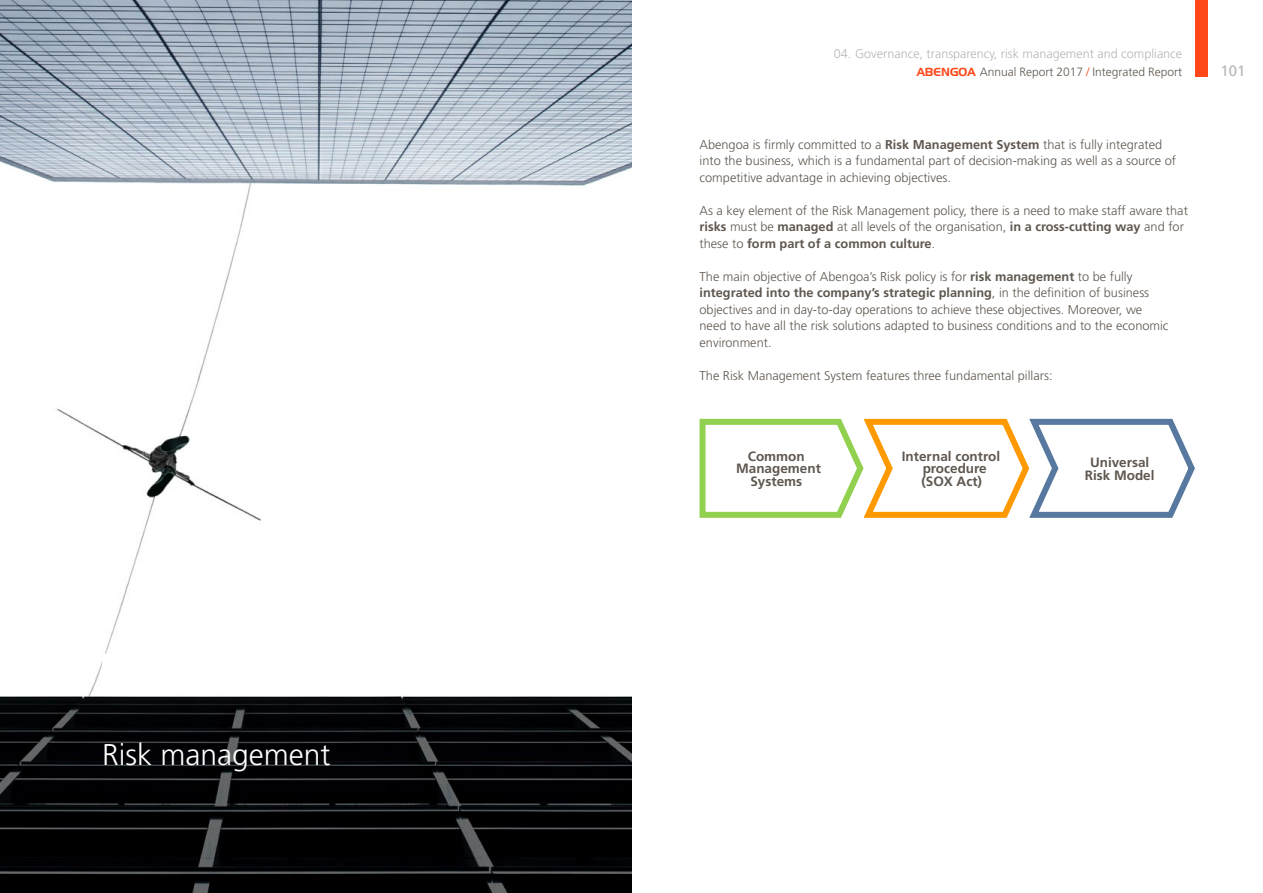
<style>
.page{position:relative;width:1263px;height:893px;background:#fff}
.page>*{position:absolute;margin:0;border:0;box-sizing:border-box;transform-origin:0 0}
.t1{font:300 30px "Frutiger LT Std";color:#fff}
.t2{font:15px "Frutiger LT Std";color:#b5b7b4}
.t3{font:700 13.5px/12.9px "Frutiger LT Std";color:#5f574f;text-align:center}
.t4{font:300 12.75px/16.5px "Frutiger LT Std";color:#5f574f}
.t5{font:300 12.6px "Frutiger LT Std";color:#b5b7b4}
.t6{font:300 12px "Frutiger LT Std";color:#5f574f}
.s1{font-family:"Handel Gothic BT";font-weight:400;font-size:11.4px;color:#fe4819}
.s2{color:#fe4819}
.s3{font-weight:700}
</style>
<div class="page">
<img style="left:0;top:0;width:631px;height:893px">
<div style="left:102px;top:653px;width:427px;height:18px;background:#fff"></div>
<svg style="left:699px;top:418px;width:496px;height:100px"></svg>
<div style="left:1195px;top:0;width:13px;height:77px;background:#fe4819"></div>
<h1 class="t1" style="left:102px;top:738px;width:230px">Risk management</h1>
<p class="t5" style="left:834px;top:46px;width:350px">04. Governance, transparency, risk management and compliance</p>
<p class="t6" style="left:917px;top:65px;width:267px"><span class="s1">ABENGOA</span> Annual Report 2017 <span class="s2">/</span> Integrated Report</p>
<p class="t2" style="left:1220px;top:62px;width:27px">101</p>
<p class="t4" style="left:699px;top:136px;width:478px">Abengoa is firmly committed to a <span class="s3">Risk Management System</span> that is fully integrated into the business, which is a fundamental part of decision-making as well as a source of competitive advantage in achieving objectives.</p>
<p class="t4" style="left:699px;top:202px;width:490px">As a key element of the Risk Management policy, there is a need to make staff aware that <span class="s3">risks</span> must be <span class="s3">managed</span> at all levels of the organisation, <span class="s3">in a cross-cutting way</span> and for these to <span class="s3">form part of a common culture</span>.</p>
<p class="t4" style="left:699px;top:268px;width:471px">The main objective of Abengoa’s Risk policy is for <span class="s3">risk management</span> to be fully <span class="s3">integrated into the company’s strategic planning</span>, in the definition of business objectives and in day-to-day operations to achieve these objectives. Moreover, we need to have all the risk solutions adapted to business conditions and to the economic environment.</p>
<p class="t4" style="left:699px;top:367px;width:355px">The Risk Management System features three fundamental pillars:</p>
<p class="t3" style="left:736px;top:449px;width:86px">Common<br>Management<br>Systems</p>
<p class="t3" style="left:902px;top:449px;width:100px">Internal control procedure (SOX Act)</p>
<p class="t3" style="left:1085px;top:456px;width:71px">Universal<br>Risk Model</p>
</div>
